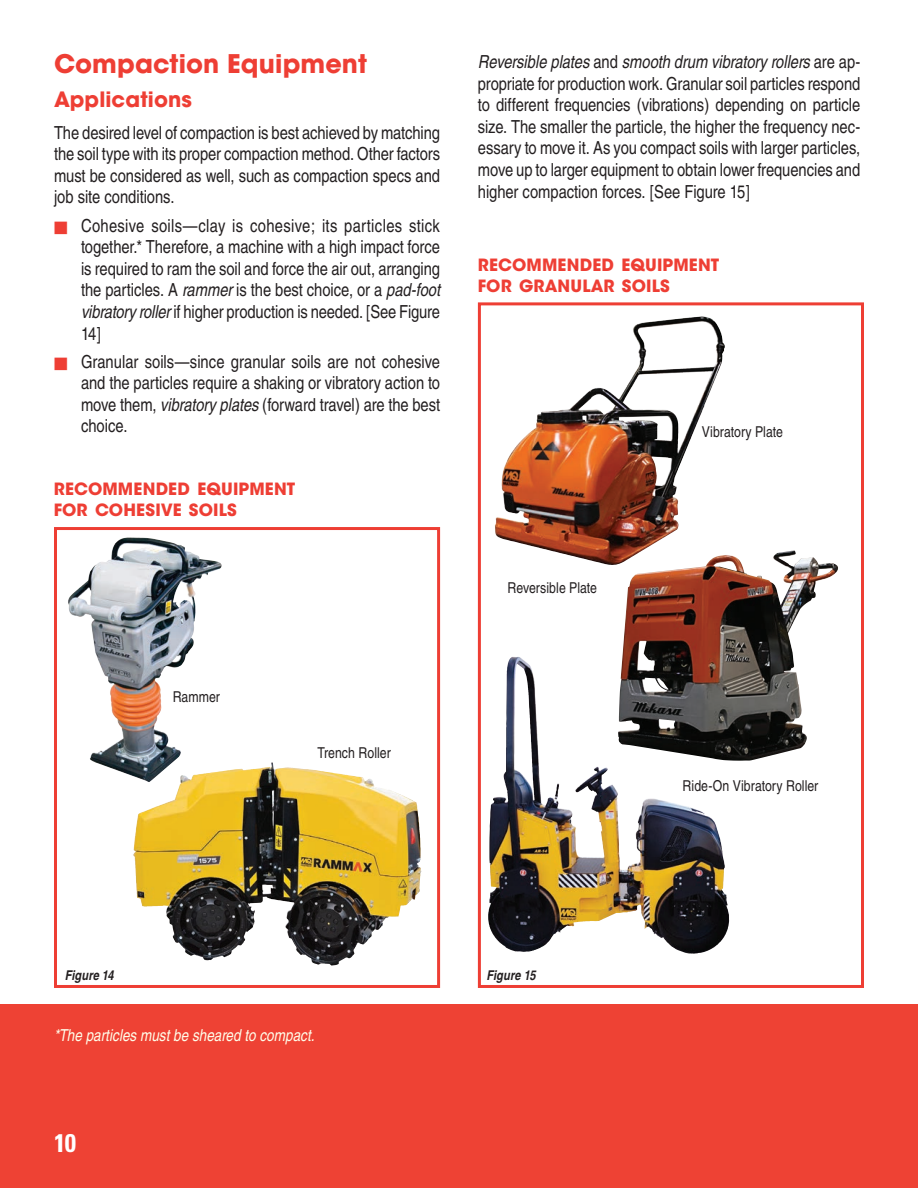
<style>
.page{position:relative;width:918px;height:1188px;background:#fff}
.page>*{position:absolute;margin:0;border:0;box-sizing:border-box;transform-origin:0 0}
.t1{font:700 25.5px "ITC Avant Garde Std";letter-spacing:.005em;color:#ee3e34}
.t2{font:700 condensed 25.5px "Univers LT Std";color:#fff}
.t3{font:700 21px "ITC Avant Garde Std";letter-spacing:.005em;color:#ee3e34}
.t4{font:condensed 18px/21.6px "Helvetica";letter-spacing:-.005em;color:#231f20;text-align:justify}
.t5{font:700 16.8px/21px "ITC Avant Garde Std";letter-spacing:.01em;color:#ee3e34}
.t6{font:italic condensed 16.5px "Helvetica";color:#fffde9}
.t7{font:condensed 15px "Helvetica";letter-spacing:.005em;color:#231f20}
.t8{font:italic 700 condensed 13.5px "Helvetica";letter-spacing:.005em;color:#231f20}
.s1{color:#ee3e34}
.s2{font-style:italic}
</style>
<div class="page">
<div style="left:190px;top:1004px;width:728px;height:184px;background:#ee4234"></div>
<div style="left:1px;top:1004px;width:728px;height:184px;background:#ee4234"></div>
<svg style="left:54px;top:527px;width:386px;height:461px"></svg>
<svg style="left:478px;top:302px;width:386px;height:686px"></svg>
<img style="left:96px;top:538px;width:33px;height:27px">
<img style="left:133px;top:763px;width:138px;height:135px">
<img style="left:632px;top:316px;width:69px;height:59px">
<img style="left:618px;top:551px;width:189px;height:210px">
<img style="left:488px;top:657px;width:24px;height:270px">
<h1 class="t1" style="left:54px;top:47px;width:315px">Compaction Equipment</h1>
<p class="t3" style="left:54px;top:86px;width:140px">Applications</p>
<p class="t4" style="left:54px;top:122px;width:388px">The desired level of compaction is best achieved by matching the soil type with its proper compaction method. Other factors must be considered as well, such as compaction specs and job site conditions.</p>
<p class="t4" style="left:81px;top:214px;width:361px;text-indent:-27px"><span class="s1">■</span> Cohesive soils—clay is cohesive; its particles stick together.* Therefore, a machine with a high impact force is required to ram the soil and force the air out, arranging the particles. A <span class="s2">rammer</span> is the best choice, or a <span class="s2">pad-foot vibratory roller</span> if higher production is needed. [See Figure 14]</p>
<p class="t4" style="left:81px;top:350px;width:361px;text-indent:-27px"><span class="s1">■</span> Granular soils—since granular soils are not cohesive and the particles require a shaking or vibratory action to move them, <span class="s2">vibratory plates</span> (forward travel) are the best choice.</p>
<p class="t5" style="left:54px;top:478px;width:243px">RECOMMENDED EQUIPMENT<br>FOR COHESIVE SOILS</p>
<p class="t4" style="left:478px;top:51px;width:384px"><span class="s2">Reversible plates</span> and <span class="s2">smooth drum vibratory rollers</span> are ap&shy;propriate for production work. Granular soil particles respond to different frequencies (vibrations) depending on particle size. The smaller the particle, the higher the frequency nec&shy;essary to move it. As you compact soils with larger particles, move up to larger equipment to obtain lower frequencies and higher compaction forces. [See Figure 15]</p>
<p class="t5" style="left:478px;top:255px;width:243px">RECOMMENDED EQUIPMENT<br>FOR GRANULAR SOILS</p>
<p class="t7" style="left:508px;top:579px;width:91px">Reversible Plate</p>
<p class="t7" style="left:702px;top:423px;width:83px">Vibratory Plate</p>
<p class="t7" style="left:173px;top:688px;width:49px">Rammer</p>
<p class="t7" style="left:318px;top:744px;width:75px">Trench Roller</p>
<p class="t7" style="left:683px;top:777px;width:137px">Ride-On Vibratory Roller</p>
<p class="t8" style="left:65px;top:967px;width:50px">Figure 14</p>
<p class="t6" style="left:54px;top:1026px;width:262px">*The particles must be sheared to compact.</p>
<h1 class="t2" style="left:54px;top:1128px;width:24px">10</h1>
<p class="t8" style="left:487px;top:967px;width:51px">Figure 15</p>
</div>
